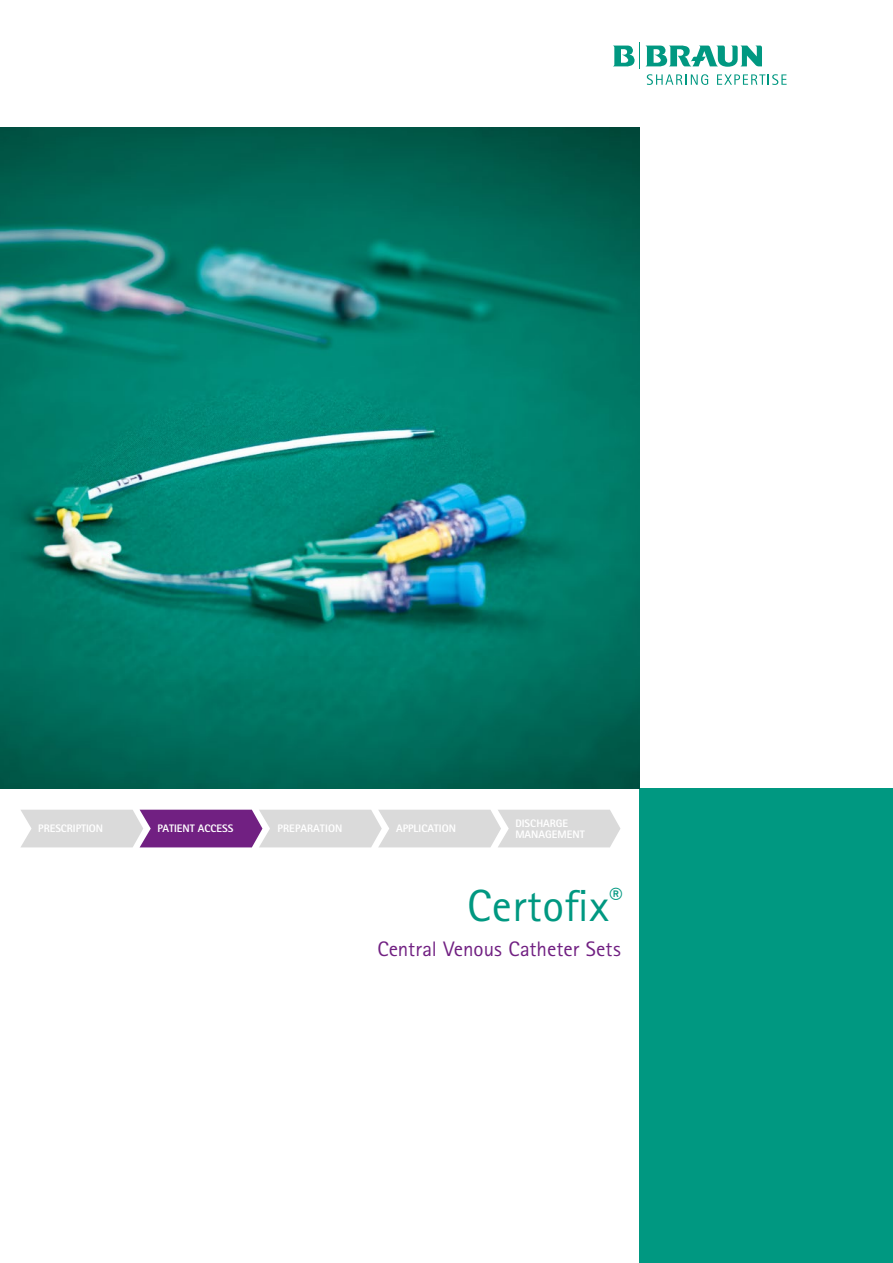
<style>
.page{position:relative;width:893px;height:1263px;background:#fff}
.page>*{position:absolute;margin:0;border:0;box-sizing:border-box;transform-origin:0 0}
.t1{font:45px "Rotis Sans Serif Pro";letter-spacing:.01em;color:#009881}
.t2{font:21px "Rotis Sans Serif Pro";color:#712082}
.t3{font:800 10.95px/11.4px "Rotis Sans Serif Pro";color:#fff}
</style>
<div class="page">
<svg style="left:613px;top:42px;width:174px;height:43px"></svg>
<div style="left:640px;top:789px;width:253px;height:474px;background:#009881"></div>
<svg style="left:21px;top:810px;width:599px;height:37px;background:#c8b9cb"></svg>
<img style="left:0;top:127px;width:640px;height:662px">
<p class="t3" style="left:38px;top:823px;width:66px">PRESCRIPTION</p>
<p class="t3" style="left:157px;top:823px;width:78px">PATIENT ACCESS</p>
<p class="t3" style="left:277px;top:823px;width:66px">PREPARATION</p>
<p class="t3" style="left:396px;top:823px;width:61px">APPLICATION</p>
<p class="t3" style="left:515px;top:817px;width:71px">DISCHARGE<br>MANAGEMENT</p>
<h1 class="t1" style="left:467px;top:879px;width:157px">Certofix<sup>®</sup></h1>
<h2 class="t2" style="left:377px;top:937px;width:245px">Central Venous Catheter Sets</h2>
</div>
